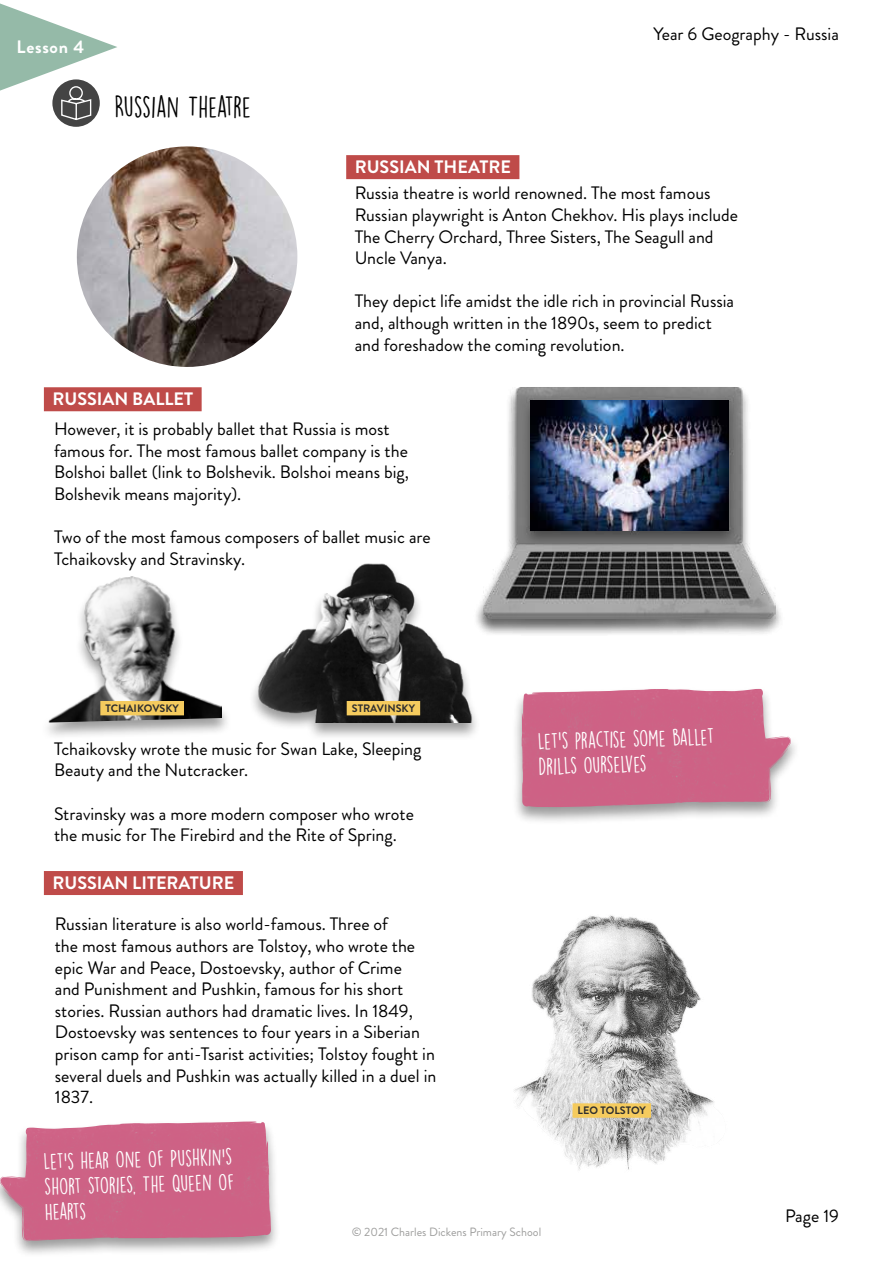
<style>
.page{position:relative;width:893px;height:1263px;background:#fff}
.page>*{position:absolute;margin:0;border:0;box-sizing:border-box;transform-origin:0 0}
.t1{font:27px "DK Lemon Yellow Sun";color:#000}
.t2{font:21px/24.9px "DK Lemon Yellow Sun";color:#fff}
.t3{font:18px/21.6px "Brandon Grotesque";color:#000}
.t4{font:700 18px "Brandon Grotesque";color:#fff}
.t5{font:12px "Brandon Grotesque";color:#9d9d9c}
.t6{font:700 10.8px "Brandon Grotesque";color:#2e2e2e}
</style>
<div class="page">
<div style="left:52px;top:79px;width:48px;height:48px;background:#444;border-radius:50%"></div>
<svg style="left:0;top:3px;width:117px;height:118px"></svg>
<img style="left:77px;top:146px;width:220px;height:221px;border-radius:110px">
<div style="left:473px;top:385px;width:312px;height:251px;background:#000;opacity:.4"></div>
<img style="left:483px;top:388px;width:292px;height:231px">
<div style="left:520px;top:398px;width:219px;height:150px;background:#000;opacity:.4"></div>
<img style="left:531px;top:401px;width:198px;height:129px">
<div style="left:346px;top:155px;width:173px;height:24px;background:#bf4b49"></div>
<div style="left:44px;top:387px;width:158px;height:24px;background:#bf4b49"></div>
<div style="left:40px;top:575px;width:192px;height:165px;background:#000;opacity:.4"></div>
<img style="left:40px;top:575px;width:182px;height:148px">
<div style="left:249px;top:562px;width:232px;height:178px;background:#000;opacity:.4"></div>
<img style="left:249px;top:559px;width:246px;height:164px">
<div style="left:100px;top:701px;width:84px;height:14px;background:#f5cb5e"></div>
<div style="left:347px;top:701px;width:73px;height:14px;background:#f5cb5e"></div>
<div style="left:512px;top:686px;width:288px;height:139px;background:#000;opacity:.4"></div>
<svg style="left:521px;top:688px;width:270px;height:119px;background:#d07291"></svg>
<img style="left:514px;top:915px;width:200px;height:255px">
<div style="left:572px;top:1103px;width:79px;height:15px;background:#f5cb5e"></div>
<div style="left:44px;top:871px;width:199px;height:24px;background:#bf4b49"></div>
<div style="left:0;top:1119px;width:281px;height:139px;background:#000;opacity:.4"></div>
<svg style="left:0;top:1121px;width:271px;height:120px;background:#d07492"></svg>
<p class="t4" style="left:17px;top:34px;width:69px">Lesson 4</p>
<h1 class="t1" style="left:115px;top:91px;width:138px">RUSSIAN THEATRE</h1>
<p class="t4" style="left:52px;top:386px;width:142px">RUSSIAN BALLET</p>
<p class="t4" style="left:355px;top:154px;width:158px">RUSSIAN THEATRE</p>
<p class="t3" style="left:654px;top:23px;width:187px">Year 6 Geography - Russia</p>
<p class="t3" style="left:355px;top:183px;width:385px">Russia theatre is world renowned. The most famous Russian playwright is Anton Chekhov. His plays include The Cherry Orchard, Three Sisters, The Seagull and Uncle Vanya.</p>
<p class="t3" style="left:355px;top:291px;width:381px">They depict life amidst the idle rich in provincial Russia and, although written in the 1890s, seem to predict and foreshadow the coming revolution.</p>
<p class="t3" style="left:54px;top:418px;width:356px">However, it is probably ballet that Russia is most famous for. The most famous ballet company is the Bolshoi ballet (link to Bolshevik. Bolshoi means big, Bolshevik means majority).</p>
<p class="t3" style="left:54px;top:526px;width:378px">Two of the most famous composers of ballet music are<br>Tchaikovsky and Stravinsky.</p>
<p class="t6" style="left:105px;top:700px;width:75px">TCHAIKOVSKY</p>
<p class="t6" style="left:352px;top:700px;width:65px">STRAVINSKY</p>
<p class="t3" style="left:54px;top:738px;width:369px">Tchaikovsky wrote the music for Swan Lake, Sleeping<br>Beauty and the Nutcracker.</p>
<p class="t3" style="left:54px;top:803px;width:361px">Stravinsky was a more modern composer who wrote the music for The Firebird and the Rite of Spring.</p>
<p class="t4" style="left:52px;top:870px;width:184px">RUSSIAN LITERATURE</p>
<p class="t3" style="left:55px;top:914px;width:383px">Russian literature is also world-famous. Three of<br>the most famous authors are Tolstoy, who wrote the epic War and Peace, Dostoevsky, author of Crime<br>and Punishment and Pushkin, famous for his short stories. Russian authors had dramatic lives. In 1849, Dostoevsky was sentences to four years in a Siberian prison camp for anti-Tsarist activities; Tolstoy fought in several duels and Pushkin was actually killed in a duel in 1837.</p>
<p class="t2" style="left:43px;top:1150px;width:192px;text-align:justify;rotate:-2deg">LET’S HEAR ONE OF PUSHKIN’S SHORT STORIES, THE QUEEN OF HEARTS</p>
<p class="t2" style="left:537px;top:729px;width:178px;rotate:-2deg">LET’S PRACTISE SOME BALLET<br>DRILLS OURSELVES</p>
<p class="t6" style="left:578px;top:1103px;width:70px">LEO TOLSTOY</p>
<p class="t5" style="left:352px;top:1224px;width:191px">© 2021 Charles Dickens Primary School</p>
<p class="t3" style="left:785px;top:1205px;width:55px">Page 19</p>
</div>
